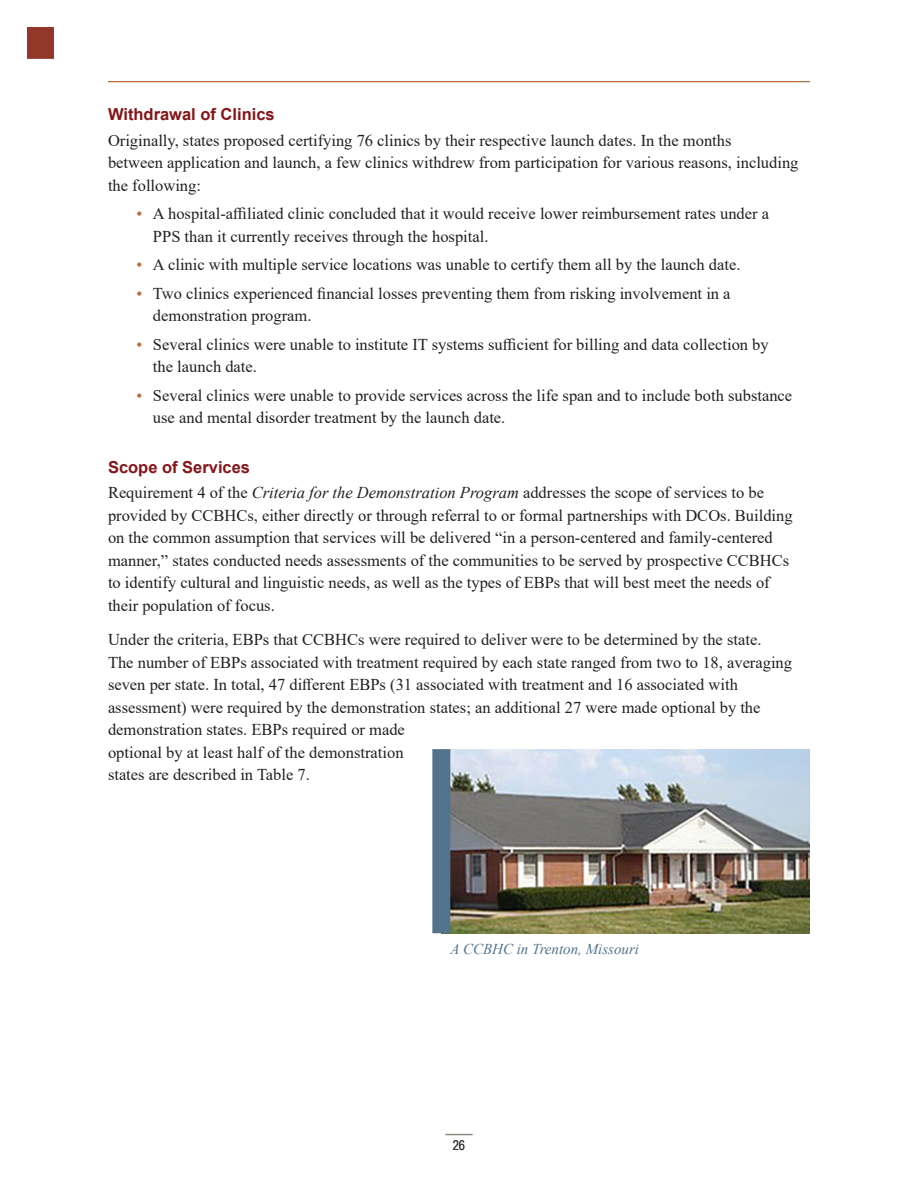
<style>
.page{position:relative;width:918px;height:1188px;background:#fff}
.page>*{position:absolute;margin:0;border:0;box-sizing:border-box;transform-origin:0 0}
.t1{font:16.5px/22.5px "Times New Roman";color:#231f20}
.t2{font:700 16.5px "Arial";color:#841519}
.t3{font:italic 15px "Times New Roman";color:#53738d}
.t4{font:13.5px "Arial Narrow";color:#3e3e3f}
.s1{color:#b46c3a}
.s2{font-style:italic}
</style>
<div class="page">
<svg style="left:446px;top:1134px;width:26px;height:1px"></svg>
<hr style="left:108px;top:81px;width:702px;height:1px;background:#b46c3a">
<div style="left:27px;top:27px;width:27px;height:31px;background:#92372a"></div>
<img style="left:450px;top:749px;width:360px;height:184px">
<div style="left:432px;top:749px;width:18px;height:184px;background:#53738d"></div>
<h4 class="t2" style="left:108px;top:103px;width:168px">Withdrawal of Clinics</h4>
<p class="t1" style="left:108px;top:128px;width:692px">Originally, states proposed certifying 76 clinics by their respective launch dates. In the months<br>between application and launch, a few clinics withdrew from participation for various reasons, including the following:</p>
<p class="t1" style="left:153px;top:202px;width:618px;text-indent:-16px"><span class="s1">•</span> A hospital-affiliated clinic concluded that it would receive lower reimbursement rates under a<br>PPS than it currently receives through the hospital.</p>
<p class="t1" style="left:136px;top:253px;width:606px"><span class="s1">•</span> A clinic with multiple service locations was unable to certify them all by the launch date.</p>
<p class="t1" style="left:153px;top:281px;width:579px;text-indent:-16px"><span class="s1">•</span> Two clinics experienced financial losses preventing them from risking involvement in a demonstration program.</p>
<p class="t1" style="left:153px;top:332px;width:617px;text-indent:-16px"><span class="s1">•</span> Several clinics were unable to institute IT systems sufficient for billing and data collection by the launch date.</p>
<p class="t1" style="left:153px;top:383px;width:641px;text-indent:-16px"><span class="s1">•</span> Several clinics were unable to provide services across the life span and to include both substance use and mental disorder treatment by the launch date.</p>
<h4 class="t2" style="left:108px;top:455px;width:144px">Scope of Services</h4>
<p class="t1" style="left:108px;top:481px;width:686px">Requirement 4 of the <span class="s2">Criteria for the Demonstration Program</span> addresses the scope of services to be provided by CCBHCs, either directly or through referral to or formal partnerships with DCOs. Building on the common assumption that services will be delivered “in a person-centered and family-centered manner,” states conducted needs assessments of the communities to be served by prospective CCBHCs to identify cultural and linguistic needs, as well as the types of EBPs that will best meet the needs of their population of focus.</p>
<p class="t1" style="left:108px;top:628px;width:686px">Under the criteria, EBPs that CCBHCs were required to deliver were to be determined by the state.<br>The number of EBPs associated with treatment required by each state ranged from two to 18, averaging seven per state. In total, 47 different EBPs (31 associated with treatment and 16 associated with assessment) were required by the demonstration states; an additional 27 were made optional by the demonstration states. EBPs required or made<br>optional by at least half of the demonstration<br>states are described in Table 7.</p>
<p class="t3" style="left:450px;top:939px;width:190px">A CCBHC in Trenton, Missouri</p>
<p class="t4" style="left:453px;top:1136px;width:14px">26</p>
</div>
